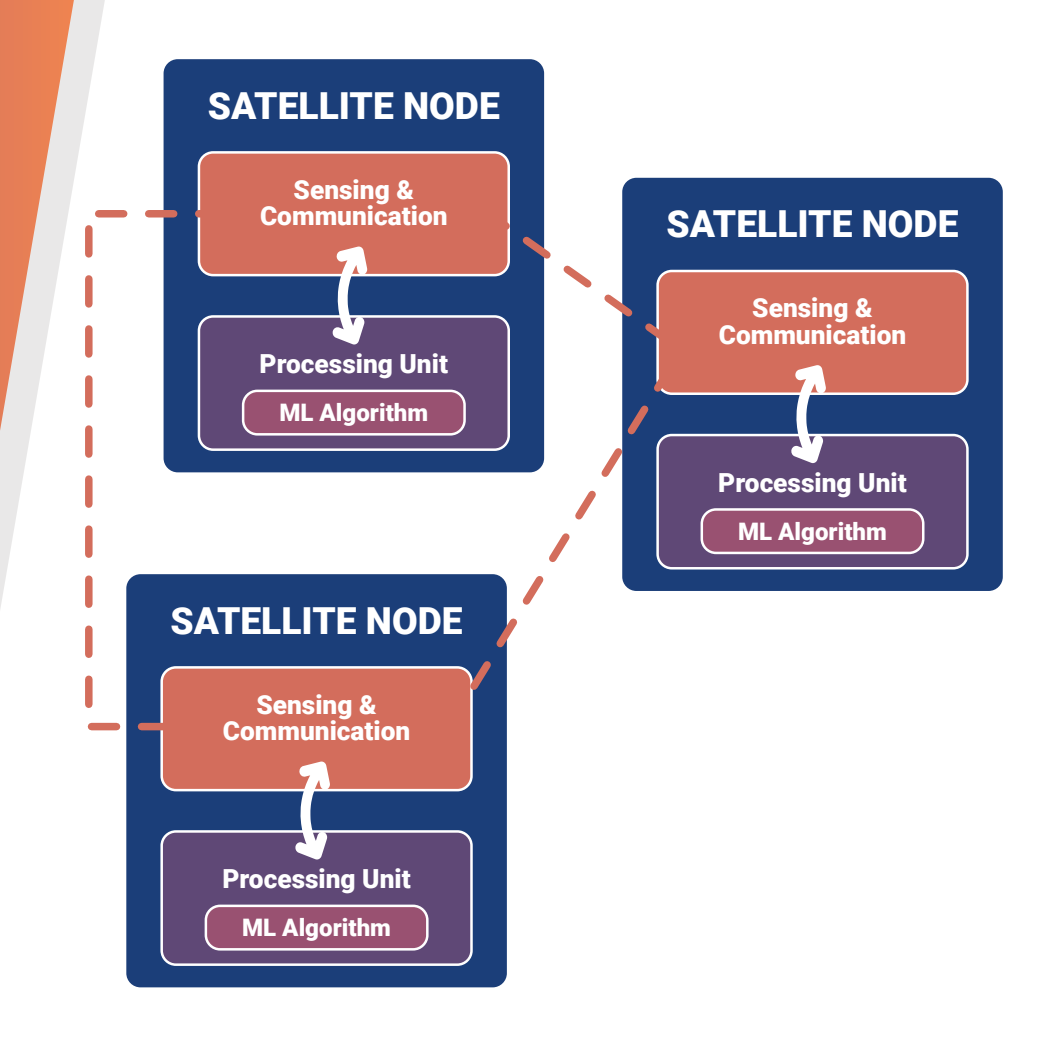
<style>
.page{position:relative;width:1049px;height:1050px;background:#fff}
.page>*{position:absolute;margin:0;border:0;box-sizing:border-box;transform-origin:0 0}
.t1{font:900 37.25px "Roboto";color:#fff}
.t2{font:900 26.25px/26.8px "Roboto";color:#fff;text-align:center}
.t3{font:900 24px "Roboto";color:#fff}
</style>
<div class="page">
<svg style="left:0;top:0;width:105px;height:609px"></svg>
<svg style="left:0;top:0;width:74px;height:430px"></svg>
<div style="left:622px;top:178px;width:381px;height:412px;background:#1b3e79;border-radius:14px"></div>
<div style="left:658px;top:435px;width:309px;height:133px;background:#5f4876;border-radius:14px"></div>
<div style="left:656px;top:433px;width:313px;height:136px;border:2px solid #fff;border-radius:14px"></div>
<div style="left:702px;top:509px;width:221px;height:43px;background:#995171;border-radius:14px"></div>
<div style="left:700px;top:508px;width:224px;height:46px;border:2px solid #fff;border-radius:14px"></div>
<div style="left:658px;top:271px;width:309px;height:122px;background:#d36d5c;border-radius:14px"></div>
<div style="left:656px;top:270px;width:313px;height:125px;border:2px solid #fff;border-radius:14px"></div>
<svg style="left:791px;top:365px;width:35px;height:98px"></svg>
<div style="left:164px;top:59px;width:380px;height:413px;background:#1b3e79;border-radius:14px"></div>
<div style="left:199px;top:316px;width:310px;height:133px;background:#5f4876;border-radius:14px"></div>
<div style="left:198px;top:315px;width:312px;height:136px;border:2px solid #fff;border-radius:14px"></div>
<div style="left:243px;top:391px;width:221px;height:43px;background:#995171;border-radius:14px"></div>
<div style="left:242px;top:389px;width:224px;height:46px;border:2px solid #fff;border-radius:14px"></div>
<div style="left:199px;top:152px;width:310px;height:123px;background:#d36d5c;border-radius:14px"></div>
<div style="left:198px;top:151px;width:312px;height:125px;border:2px solid #fff;border-radius:14px"></div>
<svg style="left:332px;top:246px;width:35px;height:98px"></svg>
<div style="left:126px;top:574px;width:381px;height:413px;background:#1b3e79;border-radius:14px"></div>
<div style="left:162px;top:831px;width:309px;height:133px;background:#5f4876;border-radius:14px"></div>
<div style="left:160px;top:829px;width:313px;height:136px;border:2px solid #fff;border-radius:14px"></div>
<div style="left:206px;top:905px;width:221px;height:44px;background:#995171;border-radius:14px"></div>
<div style="left:205px;top:904px;width:223px;height:46px;border:2px solid #fff;border-radius:14px"></div>
<div style="left:162px;top:667px;width:309px;height:122px;background:#d36d5c;border-radius:14px"></div>
<div style="left:160px;top:666px;width:313px;height:125px;border:2px solid #fff;border-radius:14px"></div>
<svg style="left:295px;top:761px;width:35px;height:98px"></svg>
<svg style="left:81px;top:206px;width:150px;height:527px"></svg>
<svg style="left:475px;top:201px;width:208px;height:153px"></svg>
<svg style="left:437px;top:355px;width:245px;height:383px"></svg>
<h1 class="t1" style="left:208px;top:79px;width:293px">SATELLITE NODE</h1>
<p class="t2" style="left:260px;top:175px;width:189px">Sensing &amp;<br>Communication</p>
<p class="t2" style="left:260px;top:349px;width:190px">Processing Unit</p>
<p class="t3" style="left:279px;top:395px;width:150px">ML Algorithm</p>
<h1 class="t1" style="left:171px;top:594px;width:293px">SATELLITE NODE</h1>
<p class="t2" style="left:223px;top:689px;width:189px">Sensing &amp;<br>Communication</p>
<p class="t2" style="left:222px;top:864px;width:190px">Processing Unit</p>
<p class="t3" style="left:242px;top:910px;width:150px">ML Algorithm</p>
<h1 class="t1" style="left:666px;top:198px;width:293px">SATELLITE NODE</h1>
<p class="t2" style="left:719px;top:293px;width:189px">Sensing &amp;<br>Communication</p>
<p class="t2" style="left:718px;top:468px;width:190px">Processing Unit</p>
<p class="t3" style="left:738px;top:514px;width:150px">ML Algorithm</p>
</div>
